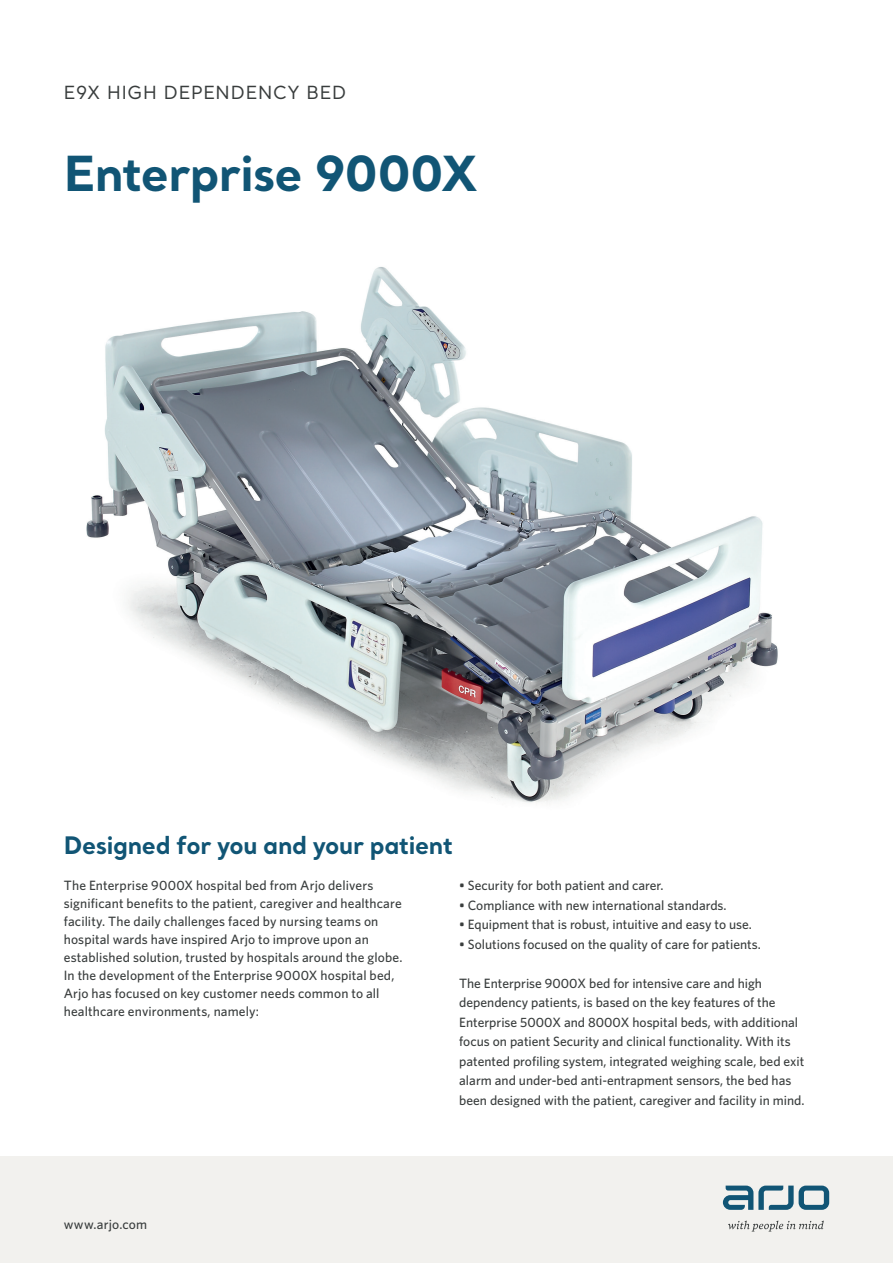
<style>
.page{position:relative;width:893px;height:1263px;background:#fff}
.page>*{position:absolute;margin:0;border:0;box-sizing:border-box;transform-origin:0 0}
.t1{font:700 48px "Santral";letter-spacing:-.02em;color:#115575}
.t2{font:700 24px "Santral";letter-spacing:-.015em;color:#115575}
.t3{font:18px "Santral";letter-spacing:.04em;color:#393d3d}
.t4{font:500 13.5px/18px "Whitney";color:#393d3d}
</style>
<div class="page">
<div style="left:0;top:1157px;width:893px;height:106px;background:#f2f1ee"></div>
<img style="left:86px;top:267px;width:692px;height:536px">
<svg style="left:723px;top:1185px;width:106px;height:25px"></svg>
<svg style="left:728px;top:1220px;width:96px;height:11px"></svg>
<h3 class="t3" style="left:64px;top:80px;width:284px">E9X HIGH DEPENDENCY BED</h3>
<h1 class="t1" style="left:64px;top:141px;width:416px">Enterprise 9000X</h1>
<h2 class="t2" style="left:64px;top:828px;width:391px">Designed for you and your patient</h2>
<p class="t4" style="left:64px;top:876px;width:340px">The Enterprise 9000X hospital bed from Arjo delivers significant benefits to the patient, caregiver and healthcare facility. The daily challenges faced by nursing teams on hospital wards have inspired Arjo to improve upon an established solution, trusted by hospitals around the globe.<br>In the development of the Enterprise 9000X hospital bed, Arjo has focused on key customer needs common to all healthcare environments, namely:</p>
<p class="t4" style="left:459px;top:876px;width:206px">• Security for both patient and carer.</p>
<p class="t4" style="left:459px;top:896px;width:269px">• Compliance with new international standards.</p>
<p class="t4" style="left:459px;top:915px;width:294px">• Equipment that is robust, intuitive and easy to use.</p>
<p class="t4" style="left:459px;top:935px;width:303px">• Solutions focused on the quality of care for patients.</p>
<p class="t4" style="left:459px;top:973px;width:347px;line-height:19.5px">The Enterprise 9000X bed for intensive care and high dependency patients, is based on the key features of the Enterprise 5000X and 8000X hospital beds, with additional focus on patient Security and clinical functionality. With its patented profiling system, integrated weighing scale, bed exit alarm and under-bed anti-entrapment sensors, the bed has been designed with the patient, caregiver and facility in mind.</p>
<p class="t4" style="left:64px;top:1215px;width:85px">www.arjo.com</p>
</div>
